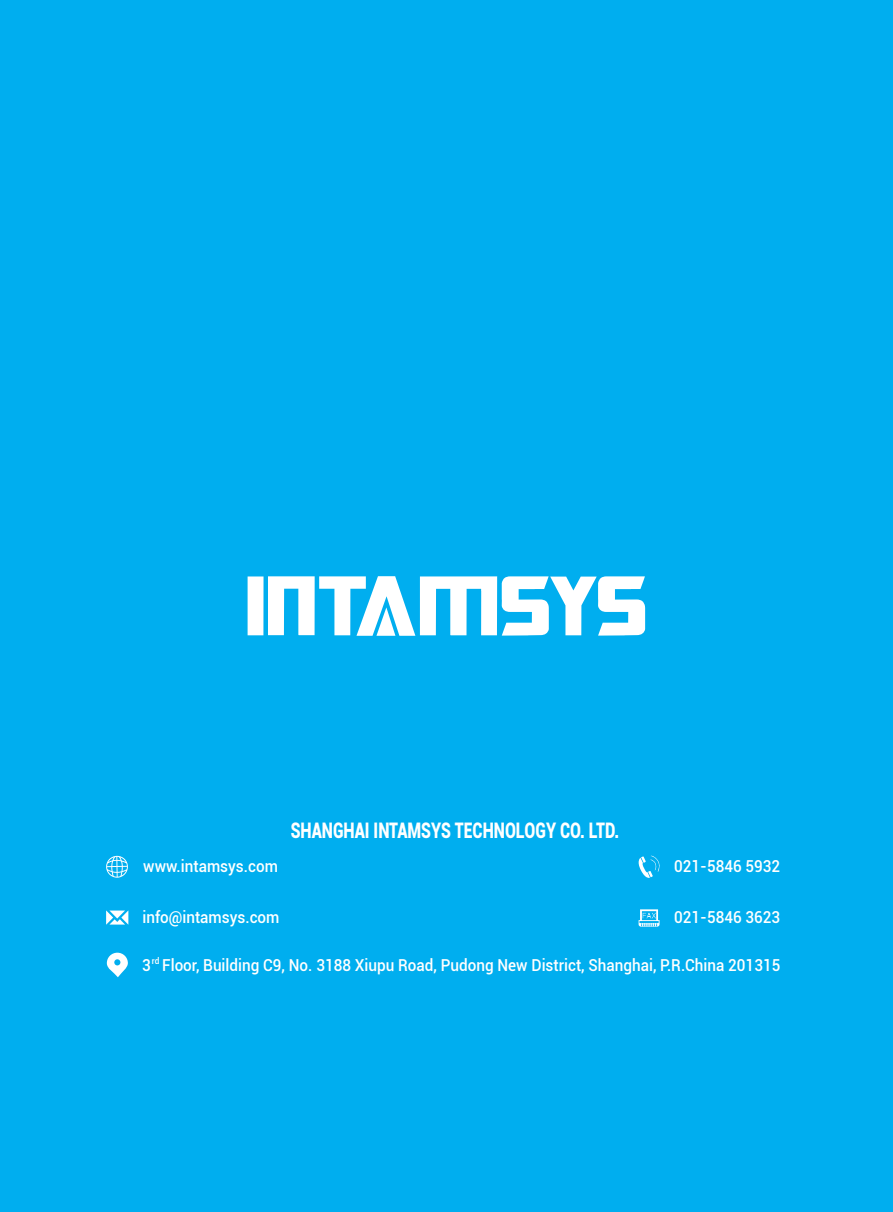
<style>
.page{position:relative;width:893px;height:1212px;background:#00aeef}
.page>*{position:absolute;margin:0;border:0;box-sizing:border-box;transform-origin:0 0}
.t1{font:900 21.45px "Roboto";color:#fff;scale:.74 1}
.t2{font:500 16.5px "Roboto";color:#fff;scale:.93 1}
.t3{font:500 9px "Roboto";color:#fff;scale:.93 1}
</style>
<div class="page">
<svg style="left:639px;top:909px;width:20px;height:18px"></svg>
<svg style="left:106px;top:856px;width:22px;height:22px"></svg>
<svg style="left:638px;top:856px;width:22px;height:22px"></svg>
<svg style="left:106px;top:910px;width:22px;height:14px"></svg>
<svg style="left:107px;top:953px;width:21px;height:24px"></svg>
<div style="left:248px;top:576px;width:16px;height:59px;background:#fff"></div>
<svg style="left:268px;top:576px;width:377px;height:60px"></svg>
<h1 class="t1" style="left:291px;top:815px;width:445px">SHANGHAI INTAMSYS TECHNOLOGY CO. LTD.</h1>
<p class="t2" style="left:143px;top:854px;width:146px">www.intamsys.com</p>
<p class="t2" style="left:674px;top:854px;width:115px">021-5846 5932</p>
<p class="t2" style="left:142px;top:905px;width:149px">info@intamsys.com</p>
<p class="t2" style="left:674px;top:905px;width:115px">021-5846 3623</p>
<p class="t2" style="left:142px;top:954px;width:688px">3 Floor, Building C9, No. 3188 Xiupu Road, Pudong New District, Shanghai, P.R.China 201315</p>
<p class="t3" style="left:152px;top:954px;width:10px">rd</p>
</div>
